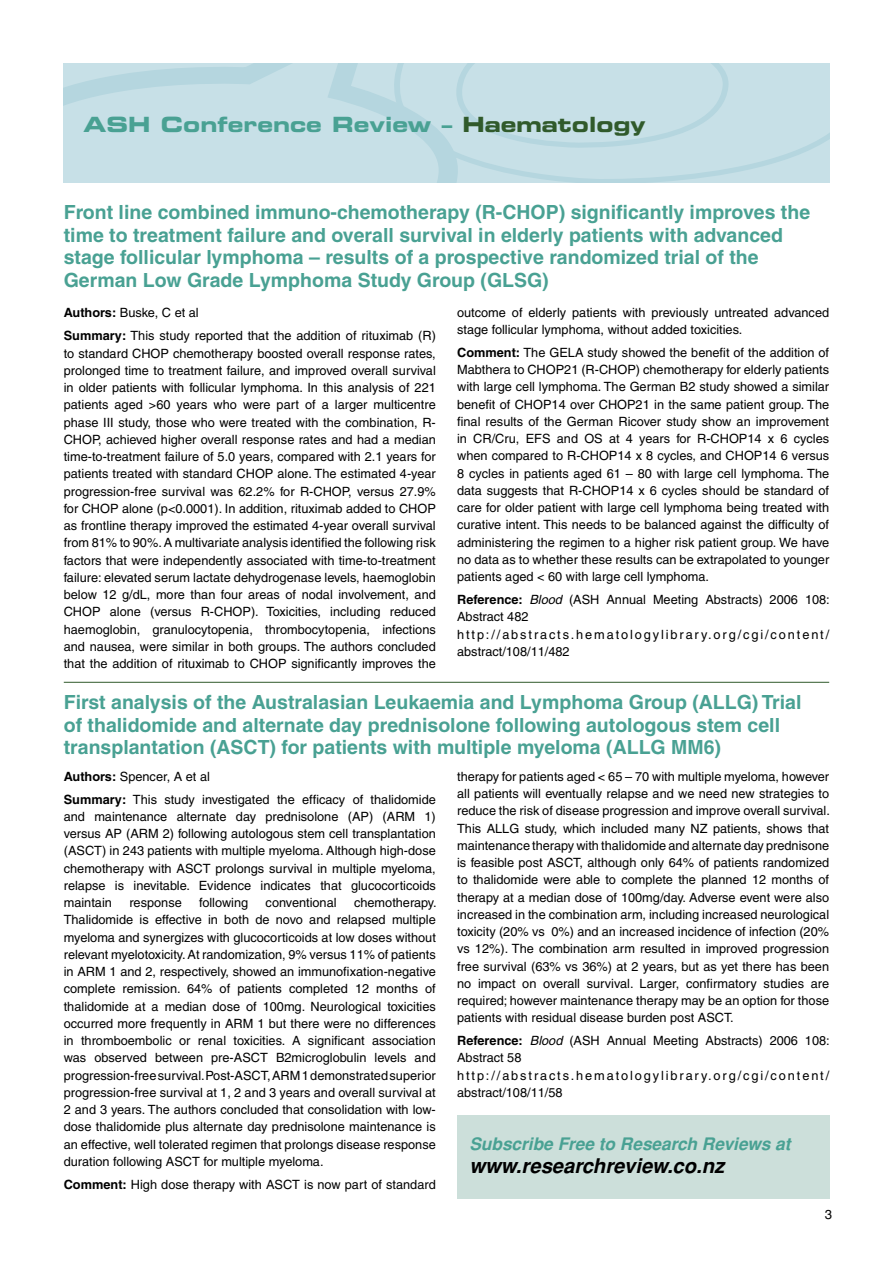
<style>
.page{position:relative;width:893px;height:1263px;background:#fff}
.page>*{position:absolute;margin:0;border:0;box-sizing:border-box;transform-origin:0 0}
.t1{font:21px "Eurostile Bold Extended Two";color:#49a193}
.text2{font:italic 700 20.25px "Helvetica";color:#000}
.subhead2{font:700 19.5px/22.5px "Helvetica";color:#49a193}
.text2-2{font:italic 700 17.25px "Helvetica";color:#49a193}
.text{font:13.05px "Helvetica";color:#000}
.text3{font:12.75px/17.2px "Helvetica";color:#000;text-align:justify}
.text3-2{font:12.75px/17.2px "Helvetica";letter-spacing:.15em;color:#000}
.s1{color:#305a2b}
.s2{font-weight:700}
.s3{font-style:italic}
</style>
<div class="page">
<hr style="left:64px;top:682px;width:765px;height:1px;background:#305a2b">
<svg style="left:475px;top:64px;width:354px;height:119px;background:#c5dfe6"></svg>
<svg style="left:64px;top:64px;width:411px;height:119px;background:#c4dee5"></svg>
<div style="left:457px;top:1115px;width:372px;height:84px;background:#ccdfda"></div>
<p class="t1" style="left:84px;top:110px;width:563px">ASH Conference Review – <span class="s1">Haematology</span></p>
<p class="subhead2" style="left:64px;top:201px;width:748px">Front line combined immuno-chemotherapy (R-CHOP) significantly improves the time to treatment failure and overall survival in elderly patients with advanced stage follicular lymphoma – results of a prospective randomized trial of the German Low Grade Lymphoma Study Group (GLSG)</p>
<p class="text3" style="left:457px;top:304px;width:374px">outcome of elderly patients with previously untreated advanced stage follicular lymphoma, without added toxicities.</p>
<p class="text3" style="left:457px;top:344px;width:374px"><span class="s2">Comment:</span> The GELA study showed the benefit of the addition of Mabthera to CHOP21 (R-CHOP) chemotherapy for elderly patients with large cell lymphoma. The German B2 study showed a similar benefit of CHOP14 over CHOP21 in the same patient group. The final results of the German Ricover study show an improvement in CR/Cru, EFS and OS at 4 years for R-CHOP14 x 6 cycles when compared to R-CHOP14 x 8 cycles, and CHOP14 6 versus 8 cycles in patients aged 61 – 80 with large cell lymphoma. The data suggests that R-CHOP14 x 6 cycles should be standard of care for older patient with large cell lymphoma being treated with curative intent. This needs to be balanced against the difficulty of administering the regimen to a higher risk patient group. We have no data as to whether these results can be extrapolated to younger patients aged &lt; 60 with large cell lymphoma.</p>
<p class="text3" style="left:457px;top:591px;width:374px"><span class="s2">Reference:</span> <span class="s3">Blood</span> (ASH Annual Meeting Abstracts) 2006 108:<br>Abstract 482</p>
<p class="text3-2" style="left:457px;top:625px;width:374px">http://abstracts.hematologylibrary.org/cgi/content/ abstract/108/11/482</p>
<p class="text3" style="left:64px;top:304px;width:137px"><span class="s2">Authors:</span> Buske, C et al</p>
<p class="text3" style="left:64px;top:327px;width:374px"><span class="s2">Summary:</span> This study reported that the addition of rituximab (R) to standard CHOP chemotherapy boosted overall response rates, prolonged time to treatment failure, and improved overall survival in older patients with follicular lymphoma. In this analysis of 221 patients aged &gt;60 years who were part of a larger multicentre phase III study, those who were treated with the combination, R-CHOP, achieved higher overall response rates and had a median time-to-treatment failure of 5.0 years, compared with 2.1 years for patients treated with standard CHOP alone. The estimated 4-year progression-free survival was 62.2% for R-CHOP, versus 27.9% for CHOP alone (p&lt;0.0001). In addition, rituximab added to CHOP as frontline therapy improved the estimated 4-year overall survival from 81% to 90%. A multivariate analysis identified the following risk factors that were independently associated with time-to-treatment failure: elevated serum lactate dehydrogenase levels, haemoglobin below 12 g/dL, more than four areas of nodal involvement, and CHOP alone (versus R-CHOP). Toxicities, including reduced haemoglobin, granulocytopenia, thrombocytopenia, infections and nausea, were similar in both groups. The authors concluded that the addition of rituximab to CHOP significantly improves the</p>
<p class="subhead2" style="left:64px;top:691px;width:739px">First analysis of the Australasian Leukaemia and Lymphoma Group (ALLG) Trial of thalidomide and alternate day prednisolone following autologous stem cell transplantation (ASCT) for patients with multiple myeloma (ALLG MM6)</p>
<p class="text3" style="left:457px;top:768px;width:374px">therapy for patients aged &lt; 65 – 70 with multiple myeloma, however all patients will eventually relapse and we need new strategies to reduce the risk of disease progression and improve overall survival.<br>This ALLG study, which included many NZ patients, shows that maintenance therapy with thalidomide and alternate day prednisone is feasible post ASCT, although only 64% of patients randomized to thalidomide were able to complete the planned 12 months of therapy at a median dose of 100mg/day. Adverse event were also increased in the combination arm, including increased neurological toxicity (20% vs 0%) and an increased incidence of infection (20% vs 12%). The combination arm resulted in improved progression free survival (63% vs 36%) at 2 years, but as yet there has been no impact on overall survival. Larger, confirmatory studies are required; however maintenance therapy may be an option for those patients with residual disease burden post ASCT.</p>
<p class="text3" style="left:457px;top:1032px;width:374px"><span class="s2">Reference:</span> <span class="s3">Blood</span> (ASH Annual Meeting Abstracts) 2006 108:<br>Abstract 58</p>
<p class="text3-2" style="left:457px;top:1066px;width:374px">http://abstracts.hematologylibrary.org/cgi/content/ abstract/108/11/58</p>
<p class="text3" style="left:64px;top:768px;width:148px"><span class="s2">Authors:</span> Spencer, A et al</p>
<p class="text3" style="left:64px;top:790px;width:374px"><span class="s2">Summary:</span> This study investigated the efficacy of thalidomide and maintenance alternate day prednisolone (AP) (ARM 1) versus AP (ARM 2) following autologous stem cell transplantation (ASCT) in 243 patients with multiple myeloma. Although high-dose chemotherapy with ASCT prolongs survival in multiple myeloma, relapse is inevitable. Evidence indicates that glucocorticoids maintain</p>
<p class="text3" style="left:129px;top:894px;width:54px">response</p>
<p class="text3" style="left:199px;top:894px;width:51px">following</p>
<p class="text3" style="left:266px;top:894px;width:73px">conventional</p>
<p class="text3" style="left:64px;top:894px;width:374px;text-indent:290px">chemotherapy.<br>Thalidomide is effective in both de novo and relapsed multiple myeloma and synergizes with glucocorticoids at low doses without relevant myelotoxicity. At randomization, 9% versus 11% of patients in ARM 1 and 2, respectively, showed an immunofixation-negative complete remission. 64% of patients completed 12 months of thalidomide at a median dose of 100mg. Neurological toxicities occurred more frequently in ARM 1 but there were no differences in thromboembolic or renal toxicities. A significant association was observed between pre-ASCT B2microglobulin levels and progression-free survival. Post-ASCT, ARM 1 demonstrated superior progression-free survival at 1, 2 and 3 years and overall survival at 2 and 3 years. The authors concluded that consolidation with low&shy;dose thalidomide plus alternate day prednisolone maintenance is an effective, well tolerated regimen that prolongs disease response duration following ASCT for multiple myeloma.</p>
<p class="text3" style="left:64px;top:1175px;width:374px"><span class="s2">Comment:</span> High dose therapy with ASCT is now part of standard</p>
<p class="text2-2" style="left:469px;top:1134px;width:323px">Subscribe Free to Research Reviews at</p>
<p class="text2" style="left:469px;top:1154px;width:256px">www.researchreview.co.nz</p>
<p class="text" style="left:825px;top:1207px;width:9px">3</p>
</div>
